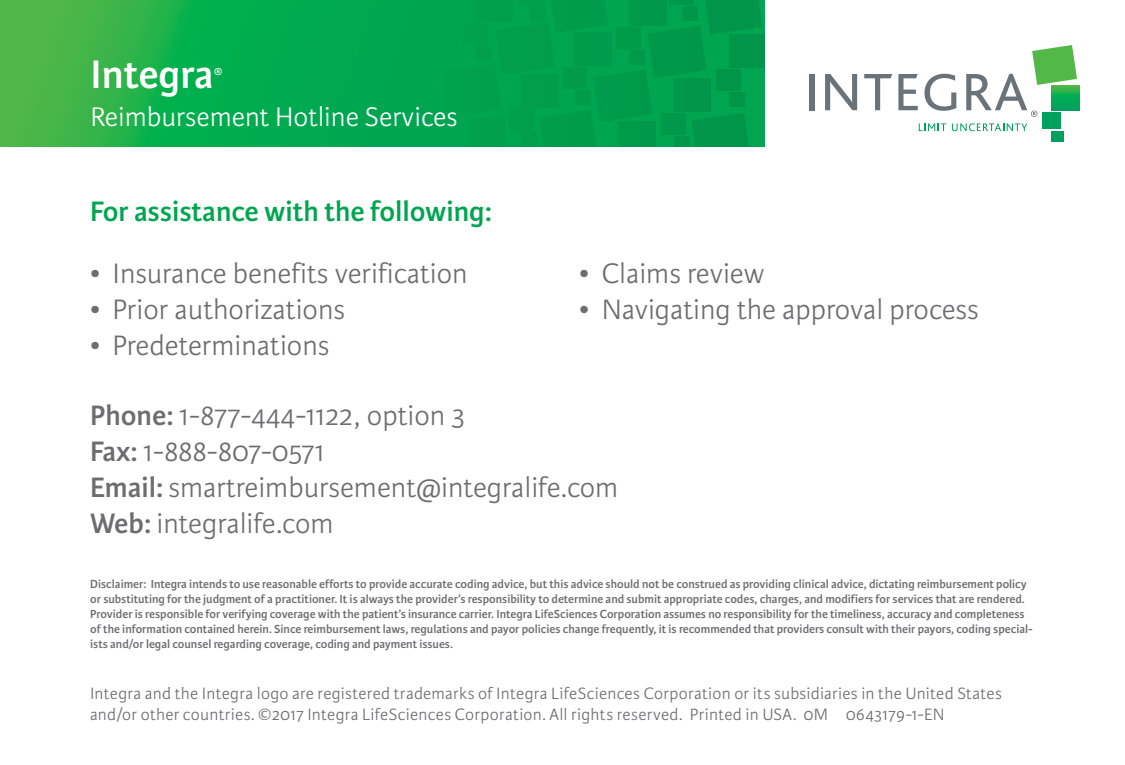
<style>
.page{position:relative;width:1125px;height:765px;background:#fff}
.page>*{position:absolute;margin:0;border:0;box-sizing:border-box;transform-origin:0 0}
.Inside_Spreads_Headl{font:600 42.5px "Karmina Sans";color:#fff}
.t1{font:300 30px "Karmina Sans";color:#6d6d71}
.t2{font:600 30px "Karmina Sans";color:#00a550}
.Inside_Spreads_Subhe{font:300 28.75px "Karmina Sans";color:#fff}
.t3{font:300 17.5px/21px "Karmina Sans";letter-spacing:.015em;color:#6d6d71}
.t4{font:600 12.5px/15px "Karmina Sans";color:#6d6d71}
.s1{font-weight:600}
</style>
<div class="page">
<div style="left:810px;top:74px;width:5px;height:36px;background:#6a737a"></div>
<svg style="left:825px;top:74px;width:32px;height:36px"></svg>
<svg style="left:864px;top:74px;width:28px;height:36px"></svg>
<svg style="left:898px;top:74px;width:20px;height:36px"></svg>
<svg style="left:924px;top:74px;width:32px;height:37px"></svg>
<svg style="left:919px;top:123px;width:27px;height:8px"></svg>
<svg style="left:952px;top:123px;width:75px;height:8px"></svg>
<div style="left:1052px;top:131px;width:12px;height:11px;background:#00a05f"></div>
<div style="left:1042px;top:113px;width:18px;height:16px;background:#00a05f"></div>
<svg style="left:1077px;top:85px;width:3px;height:25px"></svg>
<svg style="left:966px;top:45px;width:111px;height:72px"></svg>
<img style="left:0;top:0;width:764px;height:147px">
<div style="left:729px;top:34px;width:35px;height:34px;background:#009549"></div>
<div style="left:442px;top:0;width:320px;height:147px;background:#009e4d"></div>
<p class="Inside_Spreads_Headl" style="left:91px;top:50px;width:134px">Integra<sup>®</sup></p>
<p class="Inside_Spreads_Subhe" style="left:91px;top:100px;width:369px">Reimbursement Hotline Services</p>
<p class="t2" style="left:90px;top:195px;width:403px">For assistance with the following:</p>
<p class="t1" style="left:90px;top:257px;width:379px">• Insurance benefits verification</p>
<p class="t1" style="left:90px;top:293px;width:257px">• Prior authorizations</p>
<p class="t1" style="left:90px;top:329px;width:241px">• Predeterminations</p>
<p class="t1" style="left:579px;top:257px;width:187px">• Claims review</p>
<p class="t1" style="left:579px;top:293px;width:401px">• Navigating the approval process</p>
<p class="t1" style="left:90px;top:399px;width:376px"><span class="s1">Phone:</span> 1-877-444-1122, option 3</p>
<p class="t1" style="left:90px;top:435px;width:237px"><span class="s1">Fax:</span> 1-888-807-0571</p>
<p class="t1" style="left:90px;top:471px;width:530px"><span class="s1">Email:</span> smartreimbursement@integralife.com</p>
<p class="t1" style="left:90px;top:507px;width:245px"><span class="s1">Web:</span> integralife.com</p>
<p class="t4" style="left:90px;top:577px;width:944px">Disclaimer: Integra intends to use reasonable efforts to provide accurate coding advice, but this advice should not be construed as providing clinical advice, dictating reimbursement policy or substituting for the judgment of a practitioner. It is always the provider’s responsibility to determine and submit appropriate codes, charges, and modifiers for services that are rendered.<br>Provider is responsible for verifying coverage with the patient’s insurance carrier. Integra LifeSciences Corporation assumes no responsibility for the timeliness, accuracy and completeness of the information contained herein. Since reimbursement laws, regulations and payor policies change frequently, it is recommended that providers consult with their payors, coding special&shy;ists and/or legal counsel regarding coverage, coding and payment issues.</p>
<p class="t3" style="left:90px;top:683px;width:914px">Integra and the Integra logo are registered trademarks of Integra LifeSciences Corporation or its subsidiaries in the United States and/or other countries. ©2017 Integra LifeSciences Corporation. All rights reserved. Printed in USA. 0M 0643179-1-EN</p>
</div>
